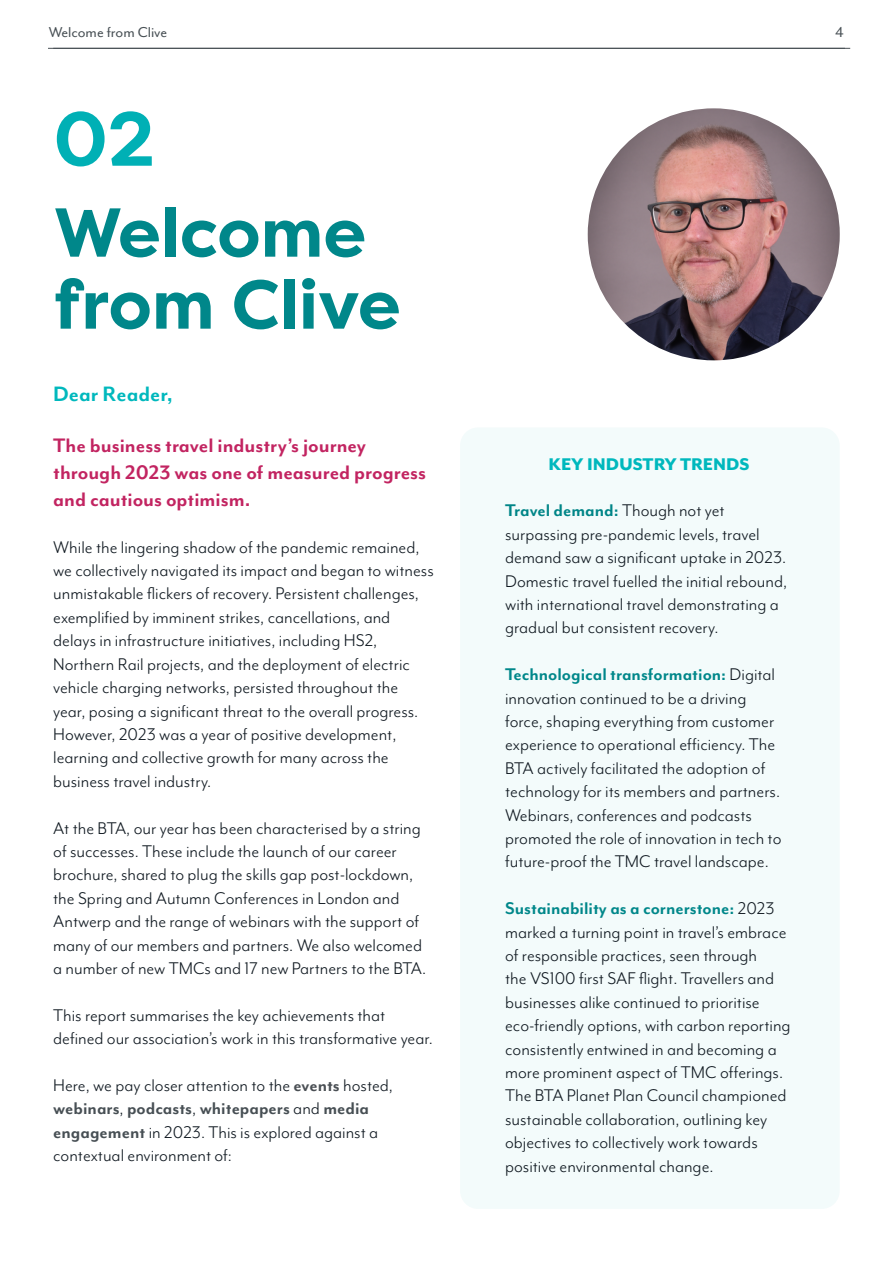
<style>
.page{position:relative;width:893px;height:1263px;background:#fff}
.page>*{position:absolute;margin:0;border:0;box-sizing:border-box;transform-origin:0 0}
.t1{font:700 76.5px "Filson Pro";color:#00b0b5}
.t2{font:700 69px/72px "Filson Pro";color:#00878a}
.t3{font:700 24px "Mr Eaves Mod OT";color:#00b8bd}
.t4{font:700 22.5px/27px "Mr Eaves Mod OT";color:#c22461}
.t5{font:19.5px/23.4px "Mr Eaves Mod OT";color:#101921}
.t6{font:800 19.5px "Mr Eaves Mod OT";color:#00b8bd}
.t7{font:16.5px "Mr Eaves Mod OT";color:#474f54}
.s1{font-weight:700;color:#4a4f54}
.s2{font-weight:700;color:#474f54}
.s3{font-weight:700;color:#008587}
.s4{font-weight:700;color:#00878a}
</style>
<div class="page">
<div style="left:460px;top:427px;width:380px;height:782px;background:#f3fbfb;border-radius:18px"></div>
<hr style="left:48px;top:48px;width:797px;height:1px;background:#474f54">
<hr style="left:53px;top:48px;width:797px;height:1px;background:#474f54">
<img style="left:588px;top:108px;width:252px;height:252px;border-radius:126px">
<p class="t7" style="left:49px;top:23px;width:120px">Welcome from Clive</p>
<p class="t7" style="left:835px;top:23px;width:10px">4</p>
<h1 class="t1" style="left:54px;top:91px;width:103px">02</h1>
<h2 class="t2" style="left:54px;top:198px;width:348px">Welcome from Clive</h2>
<p class="t3" style="left:53px;top:381px;width:121px">Dear Reader,</p>
<p class="t4" style="left:53px;top:431px;width:374px">The business travel industry’s journey through 2023 was one of measured progress and cautious optimism.</p>
<p class="t5" style="left:53px;top:535px;width:382px">While the lingering shadow of the pandemic remained, we collectively navigated its impact and began to witness unmistakable flickers of recovery. Persistent challenges, exemplified by imminent strikes, cancellations, and delays in infrastructure initiatives, including HS2, Northern Rail projects, and the deployment of electric vehicle charging networks, persisted throughout the year, posing a significant threat to the overall progress.<br>However, 2023 was a year of positive development, learning and collective growth for many across the business travel industry.</p>
<p class="t5" style="left:53px;top:816px;width:375px">At the BTA, our year has been characterised by a string of successes. These include the launch of our career brochure, shared to plug the skills gap post-lockdown, the Spring and Autumn Conferences in London and Antwerp and the range of webinars with the support of many of our members and partners. We also welcomed a number of new TMCs and 17 new Partners to the BTA.</p>
<p class="t5" style="left:53px;top:1003px;width:381px">This report summarises the key achievements that defined our association’s work in this transformative year.</p>
<p class="t5" style="left:53px;top:1073px;width:341px">Here, we pay closer attention to the <span class="s1">events</span> hosted, <span class="s2">webinars</span>, <span class="s2">podcasts</span>, <span class="s2">whitepapers</span> and <span class="s2">media engagement</span> in 2023. This is explored against a contextual environment of:</p>
<p class="t6" style="left:548px;top:452px;width:203px">KEY INDUSTRY TRENDS</p>
<p class="t5" style="left:505px;top:499px;width:284px"><span class="s3">Travel demand:</span> Though not yet surpassing pre-pandemic levels, travel demand saw a significant uptake in 2023.<br>Domestic travel fuelled the initial rebound, with international travel demonstrating a gradual but consistent recovery.</p>
<p class="t5" style="left:505px;top:662px;width:278px"><span class="s4">Technological transformation:</span> Digital innovation continued to be a driving force, shaping everything from customer experience to operational efficiency. The BTA actively facilitated the adoption of technology for its members and partners.<br>Webinars, conferences and podcasts promoted the role of innovation in tech to future-proof the TMC travel landscape.</p>
<p class="t5" style="left:505px;top:896px;width:287px"><span class="s4">Sustainability as a cornerstone:</span> 2023 marked a turning point in travel’s embrace of responsible practices, seen through<br>the VS100 first SAF flight. Travellers and businesses alike continued to prioritise eco-friendly options, with carbon reporting consistently entwined in and becoming a more prominent aspect of TMC offerings.<br>The BTA Planet Plan Council championed sustainable collaboration, outlining key objectives to collectively work towards positive environmental change.</p>
</div>
